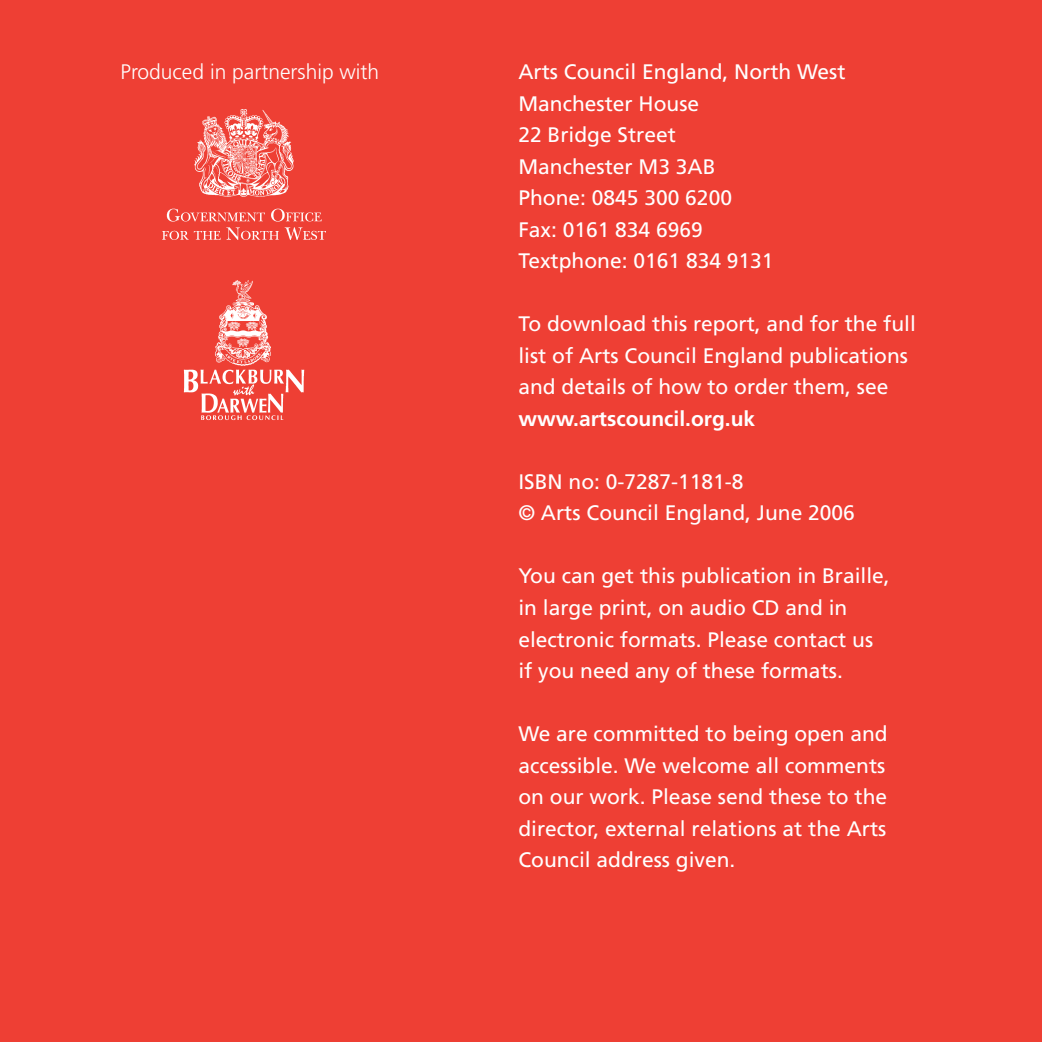
<style>
.page{position:relative;width:1042px;height:1042px;background:#ee3f34}
.page>*{position:absolute;margin:0;border:0;box-sizing:border-box;transform-origin:0 0}
.t1{font:21px/31.5px "Frutiger";color:#fff}
.t2{font:300 21px "Frutiger";color:#fff}
.t3{font:700 21px "Frutiger";color:#fff}
</style>
<div class="page">
<img style="left:183px;top:280px;width:122px;height:141px">
<img style="left:163px;top:110px;width:162px;height:130px">
<p class="t2" style="left:120px;top:60px;width:260px">Produced in partnership with</p>
<p class="t1" style="left:518px;top:56px;width:329px">Arts Council England, North West<br>Manchester House<br>22 Bridge Street<br>Manchester M3 3AB<br>Phone: 0845 300 6200<br>Fax: 0161 834 6969<br>Textphone: 0161 834 9131</p>
<p class="t1" style="left:518px;top:308px;width:399px">To download this report, and for the full list of Arts Council England publications and details of how to order them, see</p>
<p class="t3" style="left:518px;top:406px;width:238px">www.artscouncil.org.uk</p>
<p class="t1" style="left:518px;top:466px;width:338px">ISBN no: 0-7287-1181-8<br>© Arts Council England, June 2006</p>
<p class="t1" style="left:518px;top:560px;width:373px">You can get this publication in Braille, in large print, on audio CD and in electronic formats. Please contact us if you need any of these formats.</p>
<p class="t1" style="left:518px;top:718px;width:371px;text-align:justify">We are committed to being open and accessible. We welcome all comments on our work. Please send these to the director, external relations at the Arts Council address given.</p>
</div>
